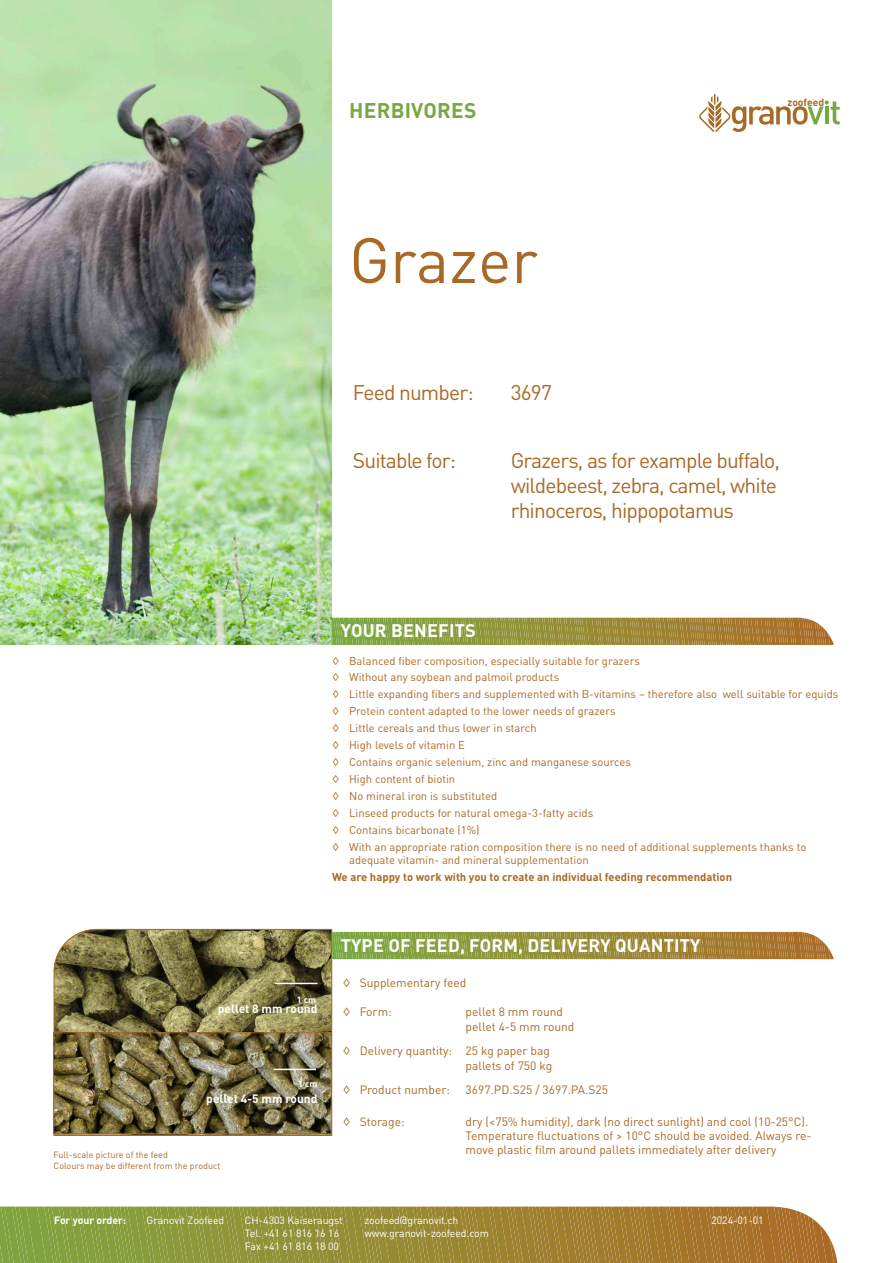
<style>
.page{position:relative;width:893px;height:1263px;background:#fff}
.page>*{position:absolute;margin:0;border:0;box-sizing:border-box;transform-origin:0 0}
.Protector_Zoofeed_Ca{font:63px "DIN Pro";color:#a96926}
.Protector_Zoofeed_Ca-2{font:21px/25.2px "DIN Pro";letter-spacing:-.04em;color:#a96926}
._2_Produktblätter_Ti{font:700 21px "DIN Pro";letter-spacing:.01em;color:#77a942}
.t1{font:700 18px "DIN Pro";letter-spacing:.01em;color:#fff}
.Protector_Zoofeed_Ca-3{font:12px/14.4px "DIN Pro";color:#a96926}
.Protector_Zoofeed_Ca-4{font:700 12px "DIN Pro";color:#fff}
.t2{font:11.25px/13.5px "DIN Pro";color:#a96926}
.Protector_Zoofeed_Ca-5{font:700 11.25px "DIN Pro";color:#a96926}
.t3{font:10.5px/12.6px "DIN Pro";letter-spacing:-.005em;color:#fff}
.t4{font:700 10.5px "DIN Pro";letter-spacing:-.005em;color:#fff}
.t5{font:700 10.35px "DIN Pro";color:#a96926}
.Protector_Zoofeed_Ca-6{font:9px "DIN Pro";color:#a96926}
.t6{font:700 9px "DIN Pro";color:#fff}
</style>
<div class="page">
<img style="left:0;top:0;width:332px;height:645px">
<svg style="left:53px;top:929px;width:279px;height:207px;background:#7a7346"></svg>
<svg style="left:332px;top:932px;width:502px;height:27px;background:#9c9342"></svg>
<svg style="left:332px;top:618px;width:502px;height:27px;background:#9c9343"></svg>
<svg style="left:699px;top:94px;width:141px;height:38px"></svg>
<img style="left:55px;top:1034px;width:275px;height:98px">
<div style="left:53px;top:1032px;width:279px;height:102px;border:1px solid #a96926"></div>
<hr style="left:275px;top:983px;width:42px;height:1px;background:#fff">
<hr style="left:273px;top:1069px;width:43px;height:1px;background:#fff">
<svg style="left:0;top:1206px;width:838px;height:57px;background:#9d8f3e"></svg>
<p class="_2_Produktblätter_Ti" style="left:349px;top:96px;width:129px">HERBIVORES</p>
<p class="t5" style="left:787px;top:95px;width:38px">zoofeed</p>
<p class="Protector_Zoofeed_Ca" style="left:349px;top:217px;width:190px">Grazer</p>
<p class="Protector_Zoofeed_Ca-2" style="left:353px;top:379px;width:122px">Feed number:</p>
<p class="Protector_Zoofeed_Ca-2" style="left:511px;top:379px;width:43px">3697</p>
<p class="Protector_Zoofeed_Ca-2" style="left:353px;top:447px;width:105px">Suitable for:</p>
<p class="Protector_Zoofeed_Ca-2" style="left:511px;top:447px;width:271px">Grazers, as for example buffalo, wildebeest, zebra, camel, white rhinoceros, hippopotamus</p>
<p class="t1" style="left:341px;top:619px;width:137px">YOUR BENEFITS</p>
<p class="t2" style="left:332px;top:653px;width:309px">◊ Balanced fiber composition, especially suitable for grazers</p>
<p class="t2" style="left:332px;top:670px;width:229px">◊ Without any soybean and palmoil products</p>
<p class="t2" style="left:332px;top:687px;width:508px">◊ Little expanding fibers and supplemented with B-vitamins – therefore also well suitable for equids</p>
<p class="t2" style="left:332px;top:704px;width:285px">◊ Protein content adapted to the lower needs of grazers</p>
<p class="t2" style="left:332px;top:721px;width:206px">◊ Little cereals and thus lower in starch</p>
<p class="t2" style="left:332px;top:738px;width:134px">◊ High levels of vitamin E</p>
<p class="t2" style="left:332px;top:755px;width:300px">◊ Contains organic selenium, zinc and manganese sources</p>
<p class="t2" style="left:332px;top:772px;width:125px">◊ High content of biotin</p>
<p class="t2" style="left:332px;top:788px;width:167px">◊ No mineral iron is substituted</p>
<p class="t2" style="left:332px;top:805px;width:263px">◊ Linseed products for natural omega-3-fatty acids</p>
<p class="t2" style="left:332px;top:822px;width:149px">◊ Contains bicarbonate (1%)</p>
<p class="t2" style="left:349px;top:839px;width:459px;text-indent:-17px">◊ With an appropriate ration composition there is no need of additional supplements thanks to adequate vitamin- and mineral supplementation</p>
<p class="Protector_Zoofeed_Ca-5" style="left:332px;top:869px;width:402px">We are happy to work with you to create an individual feeding recommendation</p>
<p class="t6" style="left:297px;top:994px;width:21px">1 cm</p>
<p class="Protector_Zoofeed_Ca-4" style="left:218px;top:1000px;width:101px">pellet 8 mm round</p>
<p class="t6" style="left:298px;top:1077px;width:21px">1 cm</p>
<p class="Protector_Zoofeed_Ca-4" style="left:206px;top:1090px;width:113px">pellet 4-5 mm round</p>
<p class="t6" style="left:298px;top:1092px;width:21px">1 cm</p>
<p class="Protector_Zoofeed_Ca-6" style="left:54px;top:1149px;width:116px">Full-scale picture of the feed</p>
<p class="Protector_Zoofeed_Ca-6" style="left:54px;top:1160px;width:168px">Colours may be different from the product</p>
<p class="t1" style="left:341px;top:933px;width:361px">TYPE OF FEED, FORM, DELIVERY QUANTITY</p>
<p class="Protector_Zoofeed_Ca-3" style="left:343px;top:975px;width:125px">◊ Supplementary feed</p>
<p class="Protector_Zoofeed_Ca-3" style="left:343px;top:1004px;width:51px">◊ Form:</p>
<p class="Protector_Zoofeed_Ca-3" style="left:466px;top:1004px;width:99px">pellet 8 mm round</p>
<p class="Protector_Zoofeed_Ca-3" style="left:466px;top:1018px;width:110px">pellet 4-5 mm round</p>
<p class="Protector_Zoofeed_Ca-3" style="left:343px;top:1043px;width:111px">◊ Delivery quantity:</p>
<p class="Protector_Zoofeed_Ca-3" style="left:466px;top:1043px;width:88px">25 kg paper bag pallets of 750 kg</p>
<p class="Protector_Zoofeed_Ca-3" style="left:343px;top:1082px;width:109px">◊ Product number:</p>
<p class="Protector_Zoofeed_Ca-3" style="left:343px;top:1113px;width:63px">◊ Storage:</p>
<p class="Protector_Zoofeed_Ca-3" style="left:466px;top:1082px;width:144px">3697.PD.S25 / 3697.PA.S25</p>
<p class="Protector_Zoofeed_Ca-3" style="left:466px;top:1113px;width:347px">dry (&lt;75% humidity), dark (no direct sunlight) and cool (10-25°C).<br>Temperature fluctuations of &gt; 10°C should be avoided. Always re&shy;move plastic film around pallets immediately after delivery</p>
<p class="t4" style="left:54px;top:1213px;width:73px">For your order:</p>
<p class="t3" style="left:147px;top:1214px;width:79px">Granovit Zoofeed</p>
<p class="t3" style="left:245px;top:1214px;width:99px">CH-4303 Kaiseraugst</p>
<p class="t3" style="left:711px;top:1214px;width:54px">2024-01-01</p>
<p class="t3" style="left:245px;top:1226px;width:96px">Tel. +41 61 816 16 16<br>Fax +41 61 816 18 00</p>
<p class="t3" style="left:364px;top:1214px;width:126px">zoofeed@granovit.ch www.granovit-zoofeed.com</p>
</div>
